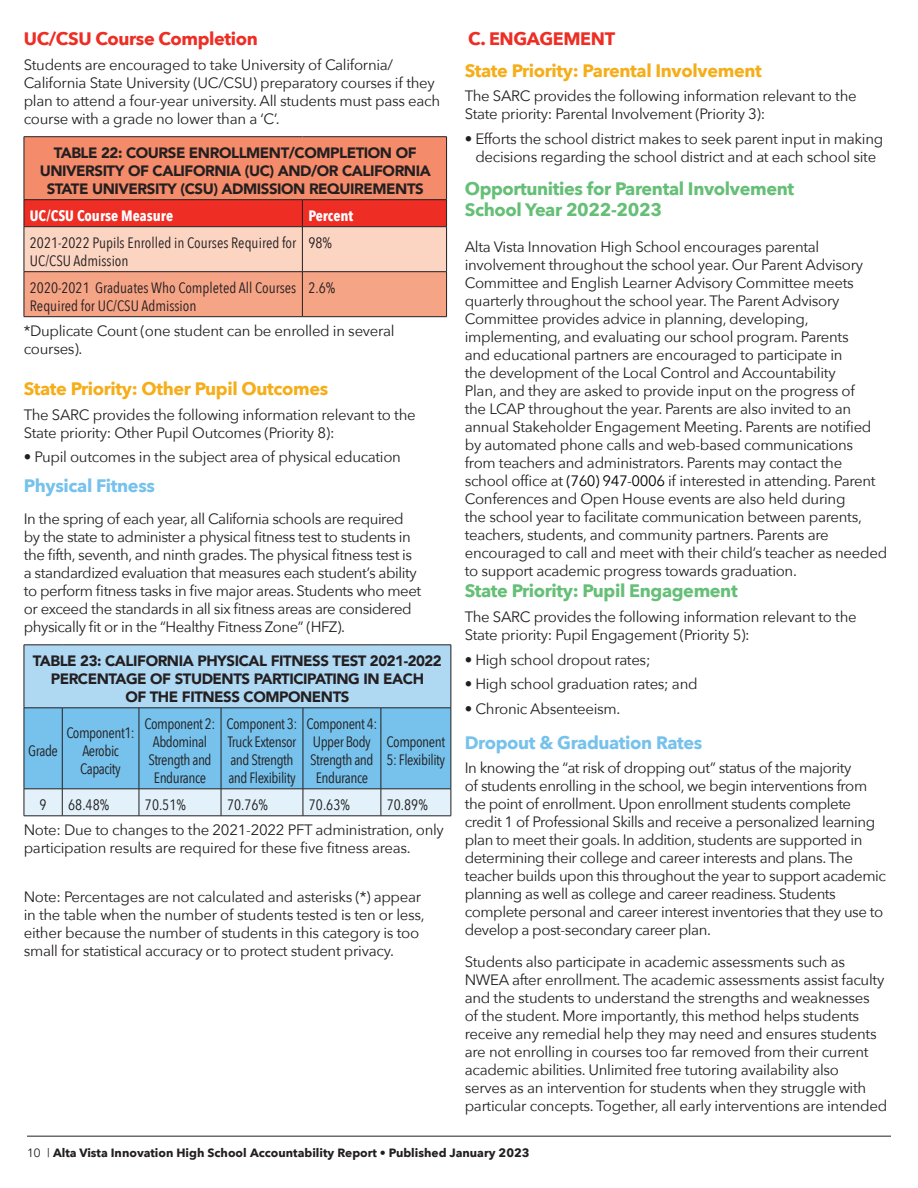
<style>
.page{position:relative;width:918px;height:1188px;background:#fff}
.page>*{position:absolute;margin:0;border:0;box-sizing:border-box;transform-origin:0 0}
.t1{font:700 18px/21px "Avenir Next";letter-spacing:-.02em;color:#65bf76}
.t2{font:700 18px "Avenir Next";letter-spacing:-.02em;color:#f5ae1a}
.t3{font:700 18px "Avenir Next";letter-spacing:-.02em;color:#76c2ec}
.t4{font:700 18px "Avenir Next";letter-spacing:-.02em;color:#ee2d24}
.t5{font:15px/18px "Avenir Next";letter-spacing:-.02em;color:#231f20}
.t6{font:900 15px/18px "Avenir";letter-spacing:-.03em;color:#231f20;text-align:center}
.t7{font:15px/18px "Avenir Next Condensed";letter-spacing:-.03em;color:#231f20}
.t8{font:15px/18px "Avenir Next Condensed";color:#231f20}
.t9{font:700 15px "Avenir Next Condensed";color:#fff}
.t10{font:700 12px "Avenir Next";color:#231f20}
.s1{color:#000}
.s2{font-family:"Avenir";font-weight:400}
</style>
<div class="page">
<hr style="left:27px;top:1136px;width:864px;height:1px;background:#231f20">
<div style="left:24px;top:137px;width:423px;height:63px;background:#f48b6a"></div>
<hr style="left:24px;top:136px;width:278px;height:1px;background:#231f20">
<hr style="left:24px;top:137px;width:1px;height:63px;background:#231f20">
<hr style="left:302px;top:136px;width:145px;height:1px;background:#231f20">
<hr style="left:446px;top:137px;width:1px;height:63px;background:#231f20">
<hr style="left:24px;top:199px;width:278px;height:1px;background:#231f20">
<hr style="left:302px;top:199px;width:145px;height:1px;background:#231f20">
<svg style="left:24px;top:200px;width:423px;height:116px;background:#f59a86"></svg>
<hr style="left:24px;top:226px;width:278px;height:1px;background:#231f20">
<hr style="left:24px;top:227px;width:1px;height:45px;background:#231f20">
<hr style="left:302px;top:226px;width:145px;height:1px;background:#231f20">
<hr style="left:302px;top:227px;width:1px;height:45px;background:#231f20">
<hr style="left:446px;top:227px;width:1px;height:45px;background:#231f20">
<hr style="left:24px;top:271px;width:278px;height:1px;background:#231f20">
<hr style="left:24px;top:272px;width:1px;height:44px;background:#231f20">
<hr style="left:302px;top:271px;width:145px;height:1px;background:#231f20">
<hr style="left:302px;top:272px;width:1px;height:44px;background:#231f20">
<hr style="left:446px;top:272px;width:1px;height:44px;background:#231f20">
<hr style="left:24px;top:316px;width:278px;height:1px;background:#231f20">
<hr style="left:302px;top:316px;width:145px;height:1px;background:#231f20">
<div style="left:24px;top:645px;width:427px;height:63px;background:#afd8f3"></div>
<hr style="left:24px;top:645px;width:38px;height:1px;background:#231f20">
<hr style="left:24px;top:645px;width:1px;height:63px;background:#231f20">
<hr style="left:62px;top:645px;width:77px;height:1px;background:#231f20">
<hr style="left:139px;top:645px;width:82px;height:1px;background:#231f20">
<hr style="left:221px;top:645px;width:82px;height:1px;background:#231f20">
<hr style="left:303px;top:645px;width:78px;height:1px;background:#231f20">
<hr style="left:381px;top:645px;width:70px;height:1px;background:#231f20">
<hr style="left:451px;top:645px;width:1px;height:63px;background:#231f20">
<svg style="left:24px;top:708px;width:428px;height:108px;background:#8dc7e8"></svg>
<hr style="left:24px;top:816px;width:38px;height:1px;background:#231f20">
<hr style="left:62px;top:816px;width:77px;height:1px;background:#231f20">
<hr style="left:139px;top:816px;width:82px;height:1px;background:#231f20">
<hr style="left:221px;top:816px;width:82px;height:1px;background:#231f20">
<hr style="left:303px;top:816px;width:78px;height:1px;background:#231f20">
<hr style="left:381px;top:816px;width:70px;height:1px;background:#231f20">
<p class="t4" style="left:24px;top:23px;width:236px">UC/CSU Course Completion</p>
<p class="t5" style="left:24px;top:55px;width:418px">Students are encouraged to take University of California/ California State University (UC/CSU) preparatory courses if they plan to attend a four-year university. All students must pass each course with a grade no lower than a ‘C’.</p>
<p class="t6" style="left:40px;top:143px;width:393px">TABLE 22: COURSE ENROLLMENT/COMPLETION OF<br>UNIVERSITY OF CALIFORNIA (UC) AND/OR CALIFORNIA<br>STATE UNIVERSITY (CSU) ADMISSION REQUIREMENTS</p>
<p class="t9" style="left:30px;top:206px;width:145px">UC/CSU Course Measure</p>
<p class="t9" style="left:308px;top:206px;width:46px">Percent</p>
<p class="t8" style="left:30px;top:233px;width:268px">2021-2022 Pupils Enrolled in Courses Required for<br>UC/CSU Admission</p>
<p class="t7" style="left:308px;top:233px;width:25px">98%</p>
<p class="t8" style="left:30px;top:278px;width:268px">2020-2021 Graduates Who Completed All Courses<br>Required for UC/CSU Admission</p>
<p class="t7" style="left:308px;top:278px;width:28px">2.6%</p>
<p class="t5" style="left:24px;top:321px;width:372px">*Duplicate Count (one student can be enrolled in several courses).</p>
<p class="t2" style="left:24px;top:373px;width:306px">State Priority: Other Pupil Outcomes</p>
<p class="t5" style="left:24px;top:405px;width:393px">The SARC provides the following information relevant to the<br>State priority: Other Pupil Outcomes (Priority 8):</p>
<p class="t5" style="left:24px;top:448px;width:379px">• Pupil outcomes in the subject area of physical education</p>
<p class="t3" style="left:24px;top:470px;width:133px">Physical Fitness</p>
<p class="t5" style="left:24px;top:509px;width:399px">In the spring of each year, all California schools are required by the state to administer a physical fitness test to students in the fifth, seventh, and ninth grades. The physical fitness test is a standardized evaluation that measures each student’s ability to perform fitness tasks in five major areas. Students who meet or exceed the standards in all six fitness areas are considered physically fit or in the “Healthy Fitness Zone” (HFZ).</p>
<p class="t6" style="left:33px;top:651px;width:410px">TABLE 23: CALIFORNIA PHYSICAL FITNESS TEST 2021-2022<br>PERCENTAGE OF STUDENTS PARTICIPATING IN EACH<br>OF THE FITNESS COMPONENTS</p>
<p class="t7" style="left:28px;top:741px;width:31px">Grade</p>
<p class="t7" style="left:66px;top:723px;width:70px">Component1:</p>
<p class="t7" style="left:82px;top:741px;width:38px">Aerobic</p>
<p class="t7" style="left:80px;top:759px;width:42px">Capacity</p>
<p class="t7" style="left:145px;top:714px;width:72px">Component 2:</p>
<p class="t7" style="left:148px;top:732px;width:65px;text-align:center">Abdominal<br>Strength and<br>Endurance</p>
<p class="t7" style="left:227px;top:714px;width:72px">Component 3:<br>Truck Extensor and Strength and Flexibility</p>
<p class="t7" style="left:306px;top:714px;width:72px">Component 4:</p>
<p class="t7" style="left:310px;top:732px;width:65px">Upper Body<br>Strength and</p>
<p class="t7" style="left:316px;top:768px;width:54px">Endurance</p>
<p class="t7" style="left:387px;top:732px;width:60px">Component<br>5: Flexibility</p>
<p class="t7" style="left:40px;top:795px;width:9px">9</p>
<p class="t7" style="left:68px;top:795px;width:42px">68.48%</p>
<p class="t7" style="left:145px;top:795px;width:42px">70.51%</p>
<p class="t7" style="left:227px;top:795px;width:42px">70.76%</p>
<p class="t7" style="left:309px;top:795px;width:42px">70.63%</p>
<p class="t7" style="left:387px;top:795px;width:42px">70.89%</p>
<p class="t5" style="left:24px;top:820px;width:422px">Note: Due to changes to the 2021-2022 PFT administration, only participation results are required for these five fitness areas.</p>
<p class="t5" style="left:24px;top:887px;width:402px">Note: Percentages are not calculated and asterisks (*) appear in the table when the number of students tested is ten or less, either because the number of students in this category is too small for statistical accuracy or to protect student privacy.</p>
<p class="t4" style="left:468px;top:23px;width:148px">C. ENGAGEMENT</p>
<p class="t2" style="left:465px;top:55px;width:299px">State Priority: Parental Involvement</p>
<p class="t5" style="left:465px;top:86px;width:393px">The SARC provides the following information relevant to the<br>State priority: Parental Involvement (Priority 3):</p>
<p class="t5" style="left:465px;top:129px;width:420px;text-align:center">• Efforts the school district makes to seek parent input in making decisions regarding the school district and at each school site</p>
<p class="t1" style="left:465px;top:178px;width:331px">Opportunities for Parental Involvement<br>School Year 2022-2023</p>
<p class="t5" style="left:465px;top:237px;width:424px">Alta Vista Innovation High School encourages parental involvement throughout the school year. Our Parent Advisory Committee and English Learner Advisory Committee meets quarterly throughout the school year. The Parent Advisory Committee provides advice in planning, developing, implementing, and evaluating our school program. Parents<br>and educational partners are encouraged to participate in<br>the development of the Local Control and Accountability<br>Plan, and they are asked to provide input on the progress of<br>the LCAP throughout the year. Parents are also invited to an annual Stakeholder Engagement Meeting. Parents are notified by automated phone calls and web-based communications from teachers and administrators. Parents may contact the school office at <span class="s1">(760) 947-0006</span> if interested in attending. Parent Conferences and Open House events are also held during<br>the school year to facilitate communication between parents, teachers, students, and community partners. Parents are encouraged to call and meet with their child’s teacher as needed to support academic progress towards graduation.</p>
<p class="t1" style="left:465px;top:580px;width:274px">State Priority: Pupil Engagement</p>
<p class="t5" style="left:465px;top:607px;width:393px">The SARC provides the following information relevant to the<br>State priority: Pupil Engagement (Priority 5):</p>
<p class="t5" style="left:465px;top:650px;width:187px">• High school dropout rates;</p>
<p class="t5" style="left:465px;top:674px;width:234px">• High school graduation rates; and</p>
<p class="t5" style="left:465px;top:699px;width:157px">• Chronic Absenteeism.</p>
<p class="t3" style="left:465px;top:727px;width:239px">Dropout &amp; Graduation Rates</p>
<p class="t5" style="left:465px;top:758px;width:423px">In knowing the “at risk of dropping out” status of the majority<br>of students enrolling in the school, we begin interventions from the point of enrollment. Upon enrollment students complete credit 1 of Professional Skills and receive a personalized learning plan to meet their goals. In addition, students are supported in determining their college and career interests and plans. The teacher builds upon this throughout the year to support academic planning as well as college and career readiness. Students complete personal and career interest inventories that they use to develop a post-secondary career plan.</p>
<p class="t5" style="left:465px;top:952px;width:424px">Students also participate in academic assessments such as NWEA after enrollment. The academic assessments assist faculty and the students to understand the strengths and weaknesses<br>of the student. More importantly, this method helps students receive any remedial help they may need and ensures students are not enrolling in courses too far removed from their current academic abilities. Unlimited free tutoring availability also<br>serves as an intervention for students when they struggle with particular concepts. Together, all early interventions are intended</p>
<p class="t10" style="left:27px;top:1142px;width:504px"><span class="s2">10 |</span> Alta Vista Innovation High School Accountability Report • Published January 2023</p>
</div>
